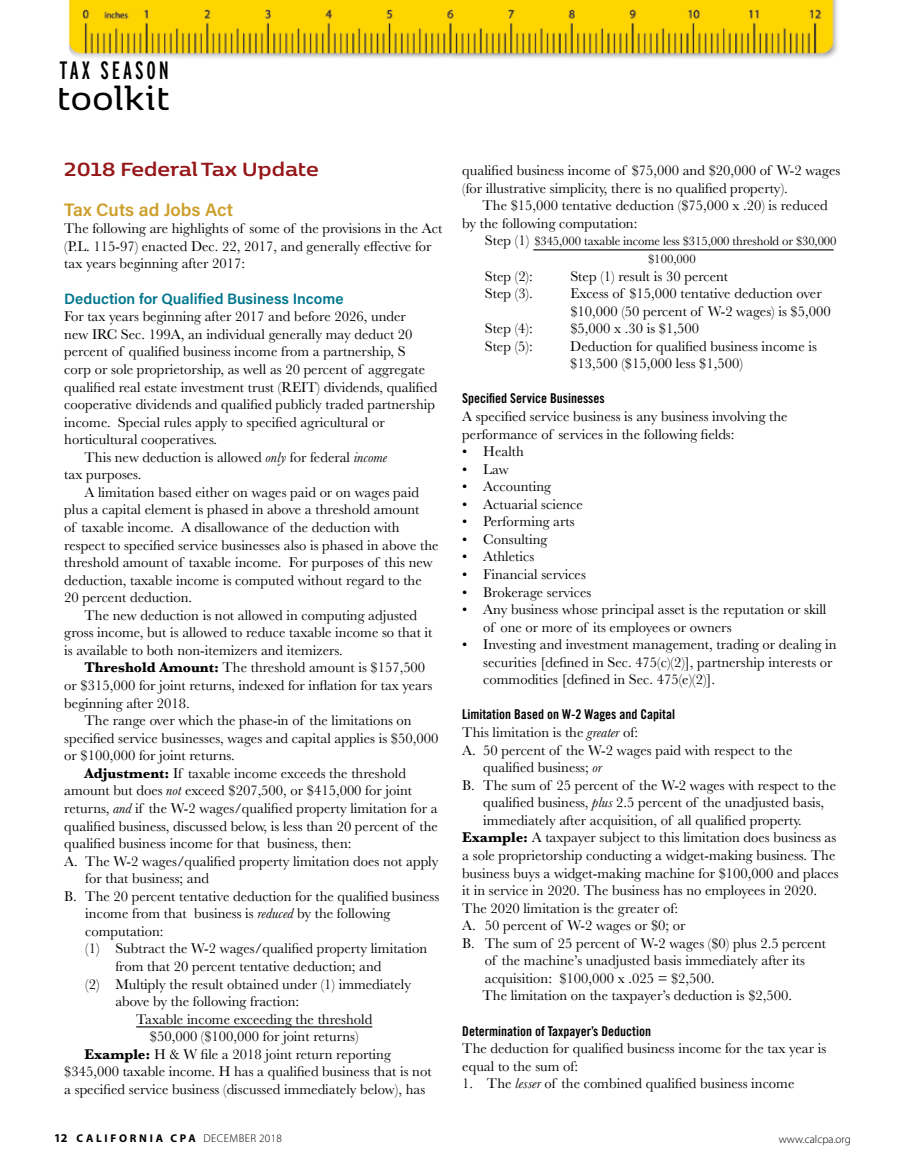
<style>
.page{position:relative;width:905px;height:1175px;background:#fff}
.page>*{position:absolute;margin:0;border:0;box-sizing:border-box;transform-origin:0 0}
.t1{font:600 38.4px "Kobenhavn";letter-spacing:.02em;color:#000}
.t2{font:25.05px "Interstate Compressed";letter-spacing:.115em;color:#000}
.t3{font:700 22.5px "Kobenhavn";color:#96171a}
.t4{font:600 18px "Acumin Pro";color:#cd9f2a}
.t5{font:600 15px "Acumin Pro";color:#00768c}
.t6{font:14.7px/17.5px "Baskerville";color:#000}
.t7{font:13.5px "Trade Gothic Bold Cond Twenty";color:#000}
.t8{font:12.75px/17.5px "Baskerville";letter-spacing:-.01em;color:#000}
.t9{font:700 11.25px "Myriad Pro";letter-spacing:.24em;color:#000}
.t10{font:300 11.25px "Myriad Pro";color:#000}
.s1{font-style:italic}
.s2{font-weight:700}
.s3{font-size:14.7px}
.s4{font-size:12px}
.s5{font-weight:300}
</style>
<div class="page">
<hr style="left:136px;top:1026px;width:236px;height:1px;background:#000">
<hr style="left:533px;top:249px;width:300px;height:1px;background:#000">
<img style="left:68px;top:0;width:770px;height:59px">
<h2 class="t2" style="left:60px;top:56px;width:111px">TAX SEASON</h2>
<h1 class="t1" style="left:57px;top:71px;width:114px">toolkit</h1>
<h3 class="t3" style="left:64px;top:153px;width:256px">2018 Federal Tax Update</h3>
<p class="t4" style="left:64px;top:197px;width:170px">Tax Cuts ad Jobs Act</p>
<p class="t6" style="left:64px;top:220px;width:379px">The following are highlights of some of the provisions in the Act (P.L. 115-97) enacted Dec. 22, 2017, and generally effective for tax years beginning after 2017:</p>
<p class="t5" style="left:64px;top:288px;width:281px">Deduction for Qualified Business Income</p>
<p class="t6" style="left:64px;top:308px;width:343px">For tax years beginning after 2017 and before 2026, under</p>
<p class="t6" style="left:64px;top:325px;width:350px">new IRC Sec. 199A, an individual generally may deduct 20</p>
<p class="t6" style="left:64px;top:343px;width:343px">percent of qualified business income from a partnership, S</p>
<p class="t6" style="left:64px;top:361px;width:362px">corp or sole proprietorship, as well as 20 percent of aggregate</p>
<p class="t6" style="left:64px;top:378px;width:374px">qualified real estate investment trust (REIT) dividends, qualified</p>
<p class="t6" style="left:64px;top:396px;width:372px">cooperative dividends and qualified publicly traded partnership</p>
<p class="t6" style="left:64px;top:413px;width:322px">income. Special rules apply to specified agricultural or</p>
<p class="t6" style="left:64px;top:431px;width:154px">horticultural cooperatives.</p>
<p class="t6" style="left:85px;top:448px;width:304px">This new deduction is allowed <span class="s1">only</span> for federal <span class="s1">income</span></p>
<p class="t6" style="left:64px;top:466px;width:79px">tax purposes.</p>
<p class="t6" style="left:85px;top:483px;width:336px">A limitation based either on wages paid or on wages paid</p>
<p class="t6" style="left:64px;top:501px;width:356px">plus a capital element is phased in above a threshold amount</p>
<p class="t6" style="left:64px;top:518px;width:337px">of taxable income. A disallowance of the deduction with</p>
<p class="t6" style="left:64px;top:536px;width:376px">respect to specified service businesses also is phased in above the</p>
<p class="t6" style="left:64px;top:554px;width:370px">threshold amount of taxable income. For purposes of this new</p>
<p class="t6" style="left:64px;top:571px;width:359px">deduction, taxable income is computed without regard to the</p>
<p class="t6" style="left:64px;top:589px;width:129px">20 percent deduction.</p>
<p class="t6" style="left:85px;top:606px;width:334px">The new deduction is not allowed in computing adjusted</p>
<p class="t6" style="left:64px;top:624px;width:370px">gross income, but is allowed to reduce taxable income so that it</p>
<p class="t6" style="left:64px;top:641px;width:280px">is available to both non-itemizers and itemizers.</p>
<p class="t6" style="left:85px;top:659px;width:342px"><span class="s2">Threshold Amount:</span> The threshold amount is $157,500</p>
<p class="t6" style="left:64px;top:676px;width:369px">or $315,000 for joint returns, indexed for inflation for tax years</p>
<p class="t6" style="left:64px;top:694px;width:127px">beginning after 2018.</p>
<p class="t6" style="left:85px;top:712px;width:328px">The range over which the phase-in of the limitations on</p>
<p class="t6" style="left:64px;top:729px;width:375px">specified service businesses, wages and capital applies is $50,000</p>
<p class="t6" style="left:64px;top:747px;width:172px">or $100,000 for joint returns.</p>
<p class="t6" style="left:85px;top:764px;width:323px"><span class="s2">Adjustment:</span> If taxable income exceeds the threshold</p>
<p class="t6" style="left:64px;top:782px;width:349px">amount but does <span class="s1">not</span> exceed $207,500, or $415,000 for joint</p>
<p class="t6" style="left:64px;top:799px;width:375px">returns, <span class="s1">and</span> if the W-2 wages/qualified property limitation for a</p>
<p class="t6" style="left:64px;top:817px;width:375px">qualified business, discussed below, is less than 20 percent of the</p>
<p class="t6" style="left:64px;top:834px;width:289px">qualified business income for that business, then:</p>
<p class="t6" style="left:64px;top:852px;width:376px">A. The W-2 wages/qualified property limitation does not apply</p>
<p class="t6" style="left:85px;top:869px;width:125px">for that business; and</p>
<p class="t6" style="left:64px;top:887px;width:376px">B. The 20 percent tentative deduction for the qualified business</p>
<p class="t6" style="left:85px;top:905px;width:307px">income from that business is <span class="s1">reduced</span> by the following</p>
<p class="t6" style="left:85px;top:922px;width:80px">computation:</p>
<p class="t6" style="left:85px;top:940px;width:343px">(1) Subtract the W-2 wages/qualified property limitation</p>
<p class="t6" style="left:115px;top:957px;width:267px">from that 20 percent tentative deduction; and</p>
<p class="t6" style="left:85px;top:975px;width:327px">(2) Multiply the result obtained under (1) immediately</p>
<p class="t6" style="left:115px;top:992px;width:185px">above by the following fraction:</p>
<p class="t6" style="left:136px;top:1010px;width:238px">Taxable income exceeding the threshold</p>
<p class="t6" style="left:150px;top:1027px;width:210px">$50,000 ($100,000 for joint returns)</p>
<p class="t6" style="left:85px;top:1045px;width:308px"><span class="s2">Example:</span> H &amp; W file a 2018 joint return reporting</p>
<p class="t6" style="left:64px;top:1063px;width:369px">$345,000 taxable income. H has a qualified business that is not</p>
<p class="t6" style="left:64px;top:1080px;width:362px">a specified service business (discussed immediately below), has</p>
<p class="t6" style="left:462px;top:162px;width:379px">qualified business income of $75,000 and $20,000 of W-2 wages (for illustrative simplicity, there is no qualified property).</p>
<p class="t6" style="left:462px;top:197px;width:367px;text-indent:20px">The $15,000 tentative deduction ($75,000 x .20) is reduced by the following computation:</p>
<p class="t8" style="left:648px;top:233px;width:190px;text-indent:-163px"><span class="s3">Step (1)</span> $345,000 taxable income less $315,000 threshold or $30,000 $100,000</p>
<p class="t6" style="left:485px;top:267px;width:49px">Step (2):</p>
<p class="t6" style="left:570px;top:267px;width:159px">Step (1) result is 30 percent</p>
<p class="t6" style="left:485px;top:285px;width:49px">Step (3).</p>
<p class="t6" style="left:570px;top:285px;width:262px">Excess of $15,000 tentative deduction over $10,000 (50 percent of W-2 wages) is $5,000</p>
<p class="t6" style="left:485px;top:320px;width:49px">Step (4):</p>
<p class="t6" style="left:570px;top:320px;width:130px">$5,000 x .30 is $1,500</p>
<p class="t6" style="left:485px;top:337px;width:49px">Step (5):</p>
<p class="t6" style="left:570px;top:337px;width:248px">Deduction for qualified business income is $13,500 ($15,000 less $1,500)</p>
<p class="t7" style="left:462px;top:390px;width:144px">Specified Service Businesses</p>
<p class="t6" style="left:462px;top:408px;width:327px">A specified service business is any business involving the performance of services in the following fields:</p>
<p class="t6" style="left:462px;top:443px;width:63px">• Health</p>
<p class="t6" style="left:462px;top:460px;width:48px">• Law</p>
<p class="t6" style="left:462px;top:478px;width:90px">• Accounting</p>
<p class="t6" style="left:462px;top:495px;width:122px">• Actuarial science</p>
<p class="t6" style="left:462px;top:513px;width:114px">• Performing arts</p>
<p class="t6" style="left:462px;top:530px;width:87px">• Consulting</p>
<p class="t6" style="left:462px;top:548px;width:73px">• Athletics</p>
<p class="t6" style="left:462px;top:565px;width:125px">• Financial services</p>
<p class="t6" style="left:462px;top:583px;width:131px">• Brokerage services</p>
<p class="t6" style="left:483px;top:601px;width:344px;text-indent:-21px">• Any business whose principal asset is the reputation or skill of one or more of its employees or owners</p>
<p class="t6" style="left:483px;top:636px;width:355px;text-indent:-21px">• Investing and investment management, trading or dealing in securities [defined in Sec. 475(c)(2)], partnership interests or commodities [defined in Sec. 475(e)(2)].</p>
<p class="t7" style="left:462px;top:706px;width:214px">Limitation Based on W-2 Wages and Capital</p>
<p class="t6" style="left:462px;top:723px;width:177px">This limitation is the <span class="s1">greater</span> of:</p>
<p class="t6" style="left:462px;top:741px;width:331px">A. 50 percent of the W-2 wages paid with respect to the</p>
<p class="t6" style="left:483px;top:759px;width:120px">qualified business; <span class="s1">or</span></p>
<p class="t6" style="left:462px;top:776px;width:375px">B. The sum of 25 percent of the W-2 wages with respect to the</p>
<p class="t6" style="left:483px;top:794px;width:342px">qualified business, <span class="s1">plus</span> 2.5 percent of the unadjusted basis,</p>
<p class="t6" style="left:483px;top:811px;width:320px">immediately after acquisition, of all qualified property.</p>
<p class="t6" style="left:462px;top:829px;width:375px"><span class="s2">Example:</span> A taxpayer subject to this limitation does business as</p>
<p class="t6" style="left:462px;top:846px;width:374px">a sole proprietorship conducting a widget-making business. The</p>
<p class="t6" style="left:462px;top:864px;width:378px">business buys a widget-making machine for $100,000 and places</p>
<p class="t6" style="left:462px;top:881px;width:356px">it in service in 2020. The business has no employees in 2020.</p>
<p class="t6" style="left:462px;top:899px;width:217px">The 2020 limitation is the greater of:</p>
<p class="t6" style="left:462px;top:916px;width:225px">A. 50 percent of W-2 wages or $0; or</p>
<p class="t6" style="left:462px;top:934px;width:365px">B. The sum of 25 percent of W-2 wages ($0) plus 2.5 percent</p>
<p class="t6" style="left:485px;top:952px;width:321px">of the machine’s unadjusted basis immediately after its</p>
<p class="t6" style="left:485px;top:969px;width:231px">acquisition: $100,000 x .025 = $2,500.</p>
<p class="t6" style="left:482px;top:987px;width:311px">The limitation on the taxpayer’s deduction is $2,500.</p>
<p class="t7" style="left:462px;top:1022px;width:190px">Determination of Taxpayer’s Deduction</p>
<p class="t6" style="left:462px;top:1039px;width:365px">The deduction for qualified business income for the tax year is equal to the sum of:</p>
<p class="t6" style="left:462px;top:1074px;width:333px">1. The <span class="s1">lesser</span> of the combined qualified business income</p>
<p class="t9" style="left:54px;top:1130px;width:229px"><span class="s4">12</span> CALIFORNIA CPA <span class="s5">DECEMBER 2018</span></p>
<p class="t10" style="left:778px;top:1132px;width:74px">www.calcpa.org</p>
</div>
